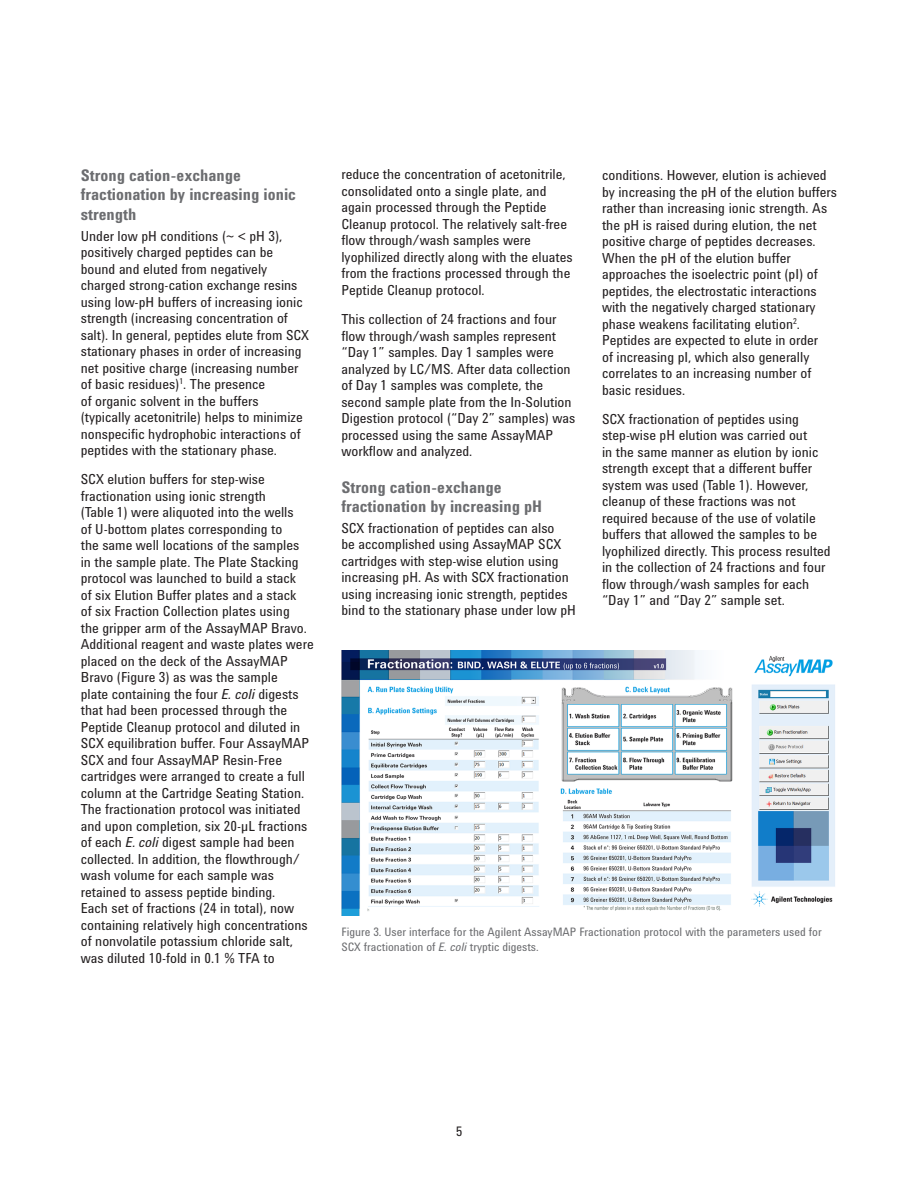
<style>
.page{position:relative;width:918px;height:1188px;background:#fff}
.page>*{position:absolute;margin:0;border:0;box-sizing:border-box;transform-origin:0 0}
.Subhead_2{font:700 16.5px/19.5px "Agilent Condensed CFF";color:#6c6d70}
.Body_copy{font:14.25px/16.5px "Agilent Condensed CFF";color:#231f20}
.t1{font:13.5px "Agilent Condensed CFF";color:#231f20}
.t2{font:12px/15px "Agilent Condensed CFF";color:#6c6d70}
.s1{font-style:italic}
</style>
<div class="page">
<img style="left:341px;top:650px;width:494px;height:265px">
<p class="Subhead_2" style="left:81px;top:165px;width:217px">Strong cation-exchange fractionation by increasing ionic strength</p>
<p class="Body_copy" style="left:81px;top:227px;width:230px">Under low pH conditions (~ &lt; pH 3), positively charged peptides can be bound and eluted from negatively charged strong-cation exchange resins using low-pH buffers of increasing ionic strength (increasing concentration of salt). In general, peptides elute from SCX stationary phases in order of increasing net positive charge (increasing number of basic residues)<sup>1</sup>. The presence<br>of organic solvent in the buffers (typically acetonitrile) helps to minimize nonspecific hydrophobic interactions of peptides with the stationary phase.</p>
<p class="Body_copy" style="left:81px;top:471px;width:234px">SCX elution buffers for step-wise fractionation using ionic strength<br>(Table 1) were aliquoted into the wells<br>of U-bottom plates corresponding to<br>the same well locations of the samples<br>in the sample plate. The Plate Stacking protocol was launched to build a stack<br>of six Elution Buffer plates and a stack<br>of six Fraction Collection plates using<br>the gripper arm of the AssayMAP Bravo.<br>Additional reagent and waste plates were placed on the deck of the AssayMAP Bravo (Figure 3) as was the sample<br>plate containing the four <span class="s1">E. coli</span> digests that had been processed through the Peptide Cleanup protocol and diluted in SCX equilibration buffer. Four AssayMAP SCX and four AssayMAP Resin‑Free cartridges were arranged to create a full column at the Cartridge Seating Station.<br>The fractionation protocol was initiated and upon completion, six 20-µL fractions of each <span class="s1">E. coli</span> digest sample had been collected. In addition, the flowthrough/ wash volume for each sample was retained to assess peptide binding.<br>Each set of fractions (24 in total), now containing relatively high concentrations of nonvolatile potassium chloride salt, was diluted 10-fold in 0.1 % TFA to</p>
<p class="Body_copy" style="left:341px;top:166px;width:233px">reduce the concentration of acetonitrile, consolidated onto a single plate, and again processed through the Peptide Cleanup protocol. The relatively salt‑free flow through/wash samples were lyophilized directly along with the eluates from the fractions processed through the Peptide Cleanup protocol.</p>
<p class="Body_copy" style="left:341px;top:310px;width:236px">This collection of 24 fractions and four flow through/wash samples represent “Day 1” samples. Day 1 samples were analyzed by LC/MS. After data collection of Day 1 samples was complete, the second sample plate from the In-Solution Digestion protocol (“Day 2” samples) was processed using the same AssayMAP workflow and analyzed.</p>
<p class="Subhead_2" style="left:341px;top:476px;width:202px">Strong cation-exchange fractionation by increasing pH</p>
<p class="Body_copy" style="left:341px;top:519px;width:236px">SCX fractionation of peptides can also<br>be accomplished using AssayMAP SCX cartridges with step-wise elution using increasing pH. As with SCX fractionation using increasing ionic strength, peptides bind to the stationary phase under low pH</p>
<p class="Body_copy" style="left:602px;top:166px;width:237px">conditions. However, elution is achieved by increasing the pH of the elution buffers rather than increasing ionic strength. As the pH is raised during elution, the net positive charge of peptides decreases.<br>When the pH of the elution buffer approaches the isoelectric point (pI) of peptides, the electrostatic interactions with the negatively charged stationary phase weakens facilitating elution<sup>2</sup>.<br>Peptides are expected to elute in order<br>of increasing pI, which also generally correlates to an increasing number of basic residues.</p>
<p class="Body_copy" style="left:602px;top:410px;width:230px">SCX fractionation of peptides using step‑wise pH elution was carried out<br>in the same manner as elution by ionic strength except that a different buffer system was used (Table 1). However, cleanup of these fractions was not required because of the use of volatile buffers that allowed the samples to be lyophilized directly. This process resulted in the collection of 24 fractions and four flow through/wash samples for each “Day 1” and “Day 2” sample set.</p>
<p class="t2" style="left:341px;top:924px;width:482px">Figure 3. User interface for the Agilent AssayMAP Fractionation protocol with the parameters used for<br>SCX fractionation of <span class="s1">E. coli</span> tryptic digests.</p>
<p class="t1" style="left:456px;top:1122px;width:8px">5</p>
</div>
